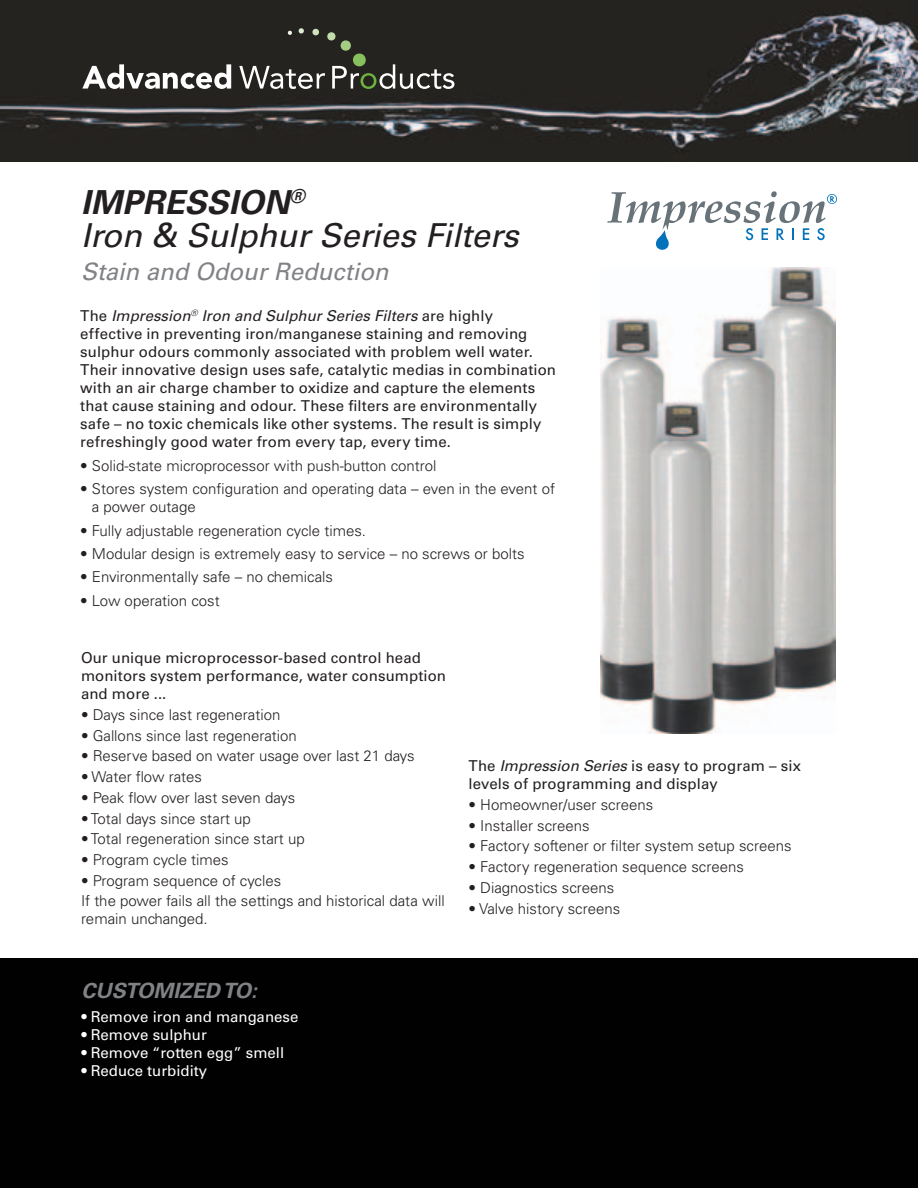
<style>
.page{position:relative;width:918px;height:1188px;background:#fff}
.page>*{position:absolute;margin:0;border:0;box-sizing:border-box;transform-origin:0 0}
.t1{font:italic 33px/33px "Univers LT Std";letter-spacing:-.005em;color:#231f20}
.t2{font:italic 24px "Univers LT Std";color:#808285}
.t3{font:italic 700 21px "Univers LT Std";color:#808285}
.t4{font:300 15px/18px "Univers LT Std";color:#231f20}
.t5{font:15px/18px "Univers LT Std";letter-spacing:.005em;color:#231f20}
.t6{font:15px "Univers LT Std";color:#fff}
.s1{font-weight:700}
.s2{font-style:italic}
</style>
<div class="page">
<img style="left:0;top:0;width:918px;height:162px">
<div style="left:0;top:958px;width:918px;height:230px;background:#010101"></div>
<svg style="left:607px;top:191px;width:230px;height:59px"></svg>
<img style="left:600px;top:267px;width:235px;height:467px">
<svg style="left:82px;top:64px;width:149px;height:25px"></svg>
<svg style="left:239px;top:28px;width:215px;height:61px;background:#3d3d37"></svg>
<p class="t1" style="left:81px;top:187px;width:439px"><span class="s1">IMPRESSION</span><sup>®<br></sup>Iron &amp; Sulphur Series Filters</p>
<p class="t2" style="left:81px;top:257px;width:309px">Stain and Odour Reduction</p>
<p class="t5" style="left:80px;top:307px;width:477px">The <span class="s2">Impression</span><sup>®</sup> <span class="s2">Iron and Sulphur Series Filters</span> are highly effective in preventing iron/manganese staining and removing sulphur odours commonly associated with problem well water.<br>Their innovative design uses safe, catalytic medias in combination with an air charge chamber to oxidize and capture the elements that cause staining and odour. These filters are environmentally safe – no toxic chemicals like other systems. The result is simply refreshingly good water from every tap, every time.</p>
<p class="t4" style="left:80px;top:456px;width:358px">• Solid-state microprocessor with push-button control</p>
<p class="t4" style="left:92px;top:480px;width:465px;text-indent:-12px">• Stores system configuration and operating data – even in the event of a power outage</p>
<p class="t4" style="left:80px;top:521px;width:287px">• Fully adjustable regeneration cycle times.</p>
<p class="t4" style="left:80px;top:545px;width:446px">• Modular design is extremely easy to service – no screws or bolts</p>
<p class="t4" style="left:80px;top:568px;width:254px">• Environmentally safe – no chemicals</p>
<p class="t4" style="left:80px;top:591px;width:141px">• Low operation cost</p>
<p class="t5" style="left:81px;top:649px;width:367px">Our unique microprocessor-based control head monitors system performance, water consumption and more ...</p>
<p class="t4" style="left:81px;top:706px;width:201px">• Days since last regeneration</p>
<p class="t4" style="left:81px;top:726px;width:217px">• Gallons since last regeneration</p>
<p class="t4" style="left:81px;top:747px;width:335px">• Reserve based on water usage over last 21 days</p>
<p class="t4" style="left:81px;top:768px;width:123px">• Water flow rates</p>
<p class="t4" style="left:81px;top:789px;width:216px">• Peak flow over last seven days</p>
<p class="t4" style="left:81px;top:809px;width:171px">• Total days since start up</p>
<p class="t4" style="left:81px;top:830px;width:225px">• Total regeneration since start up</p>
<p class="t4" style="left:81px;top:851px;width:149px">• Program cycle times</p>
<p class="t4" style="left:81px;top:871px;width:202px">• Program sequence of cycles</p>
<p class="t4" style="left:81px;top:892px;width:365px">If the power fails all the settings and historical data will remain unchanged.</p>
<p class="t3" style="left:81px;top:979px;width:177px">CUSTOMIZED TO:</p>
<p class="t6" style="left:81px;top:1008px;width:218px">• Remove iron and manganese</p>
<p class="t6" style="left:81px;top:1026px;width:127px">• Remove sulphur</p>
<p class="t6" style="left:81px;top:1044px;width:204px">• Remove “rotten egg” smell</p>
<p class="t6" style="left:81px;top:1062px;width:127px">• Reduce turbidity</p>
<p class="t5" style="left:469px;top:757px;width:334px">The <span class="s2">Impression Series</span> is easy to program – six levels of programming and display</p>
<p class="t4" style="left:469px;top:796px;width:186px">• Homeowner/user screens</p>
<p class="t4" style="left:469px;top:816px;width:123px">• Installer screens</p>
<p class="t4" style="left:469px;top:837px;width:325px">• Factory softener or filter system setup screens</p>
<p class="t4" style="left:469px;top:858px;width:277px">• Factory regeneration sequence screens</p>
<p class="t4" style="left:469px;top:879px;width:147px">• Diagnostics screens</p>
<p class="t4" style="left:469px;top:899px;width:153px">• Valve history screens</p>
</div>
